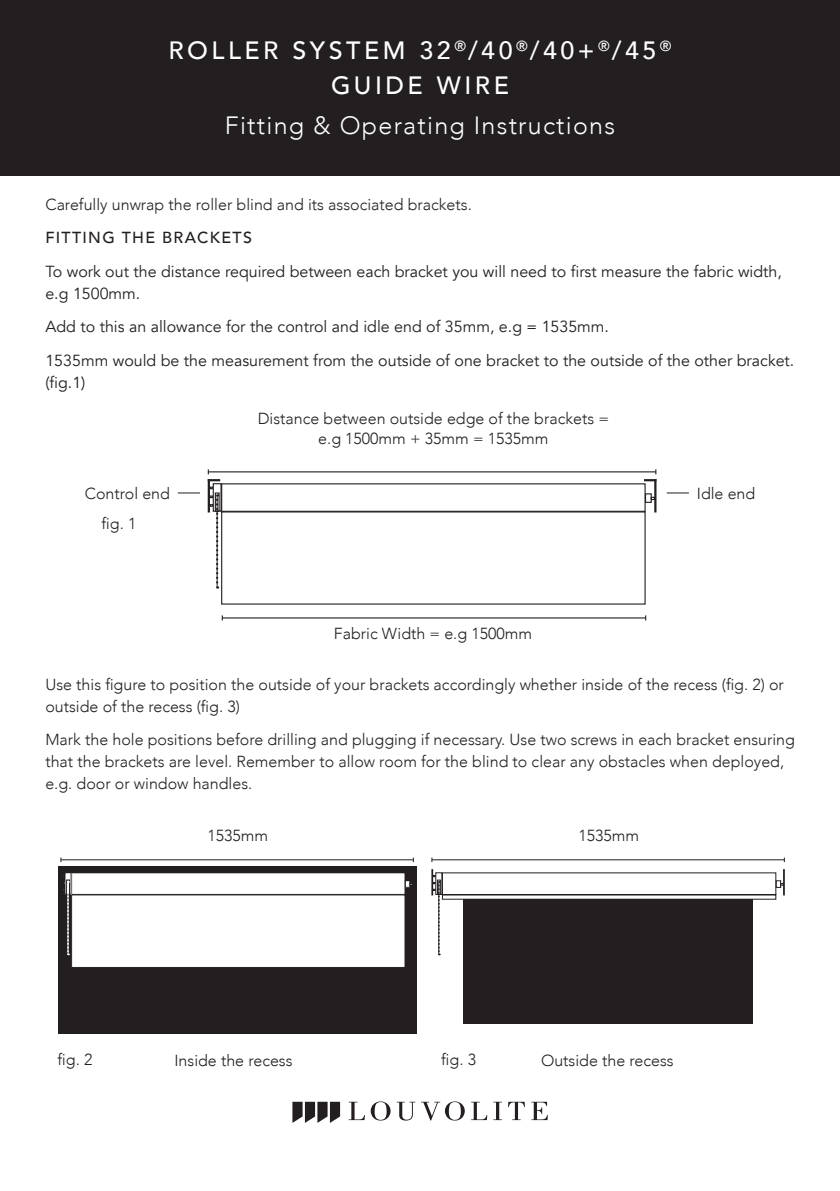
<style>
.page{position:relative;width:840px;height:1191px;background:#fff}
.page>*{position:absolute;margin:0;border:0;box-sizing:border-box;transform-origin:0 0}
.t1{font:500 25px/35.2px "Avenir";letter-spacing:.14em;color:#fff;text-align:center}
.t2{font:300 25px "Avenir";letter-spacing:.05em;color:#fff}
.body_text{font:300 16px/22px "Avenir";color:#231f20}
.t3{font:16px/22px "Avenir";color:#231f20}
.body_text-2{font:500 16px "Avenir";letter-spacing:.08em;color:#231f20}
</style>
<div class="page">
<svg style="left:348px;top:1101px;width:199px;height:19px"></svg>
<svg style="left:292px;top:1101px;width:48px;height:21px"></svg>
<div style="left:0;top:0;width:839px;height:176px;background:#231f20"></div>
<svg style="left:178px;top:492px;width:22px;height:1px"></svg>
<svg style="left:666px;top:492px;width:22px;height:1px"></svg>
<div style="left:221px;top:483px;width:424px;height:29px;border:1px solid #231f20"></div>
<div style="left:644px;top:493px;width:7px;height:10px;border:1px solid #231f20"></div>
<svg style="left:650px;top:497px;width:4px;height:3px"></svg>
<hr style="left:222px;top:617px;width:423px;height:1px;background:#231f20">
<hr style="left:208px;top:471px;width:447px;height:1px;background:#231f20">
<hr style="left:654px;top:479px;width:2px;height:33px;background:#231f20">
<svg style="left:643px;top:469px;width:13px;height:12px"></svg>
<hr style="left:207px;top:479px;width:3px;height:33px;background:#231f20">
<svg style="left:208px;top:469px;width:12px;height:119px"></svg>
<div style="left:58px;top:866px;width:358px;height:167px;background:#231f20"></div>
<div style="left:72px;top:895px;width:333px;height:72px;background:#fff"></div>
<div style="left:71px;top:894px;width:334px;height:74px;border:1px solid #231f20"></div>
<div style="left:72px;top:872px;width:333px;height:22px;background:#fff"></div>
<div style="left:71px;top:872px;width:334px;height:23px;border:1px solid #231f20"></div>
<svg style="left:405px;top:881px;width:7px;height:6px"></svg>
<svg style="left:63px;top:873px;width:7px;height:82px"></svg>
<div style="left:463px;top:899px;width:289px;height:124px;background:#231f20"></div>
<div style="left:441px;top:872px;width:334px;height:23px;border:1px solid #231f20"></div>
<div style="left:435px;top:872px;width:7px;height:23px;border:1px solid #231f20"></div>
<div style="left:437px;top:879px;width:3px;height:16px;border:1px solid #231f20"></div>
<div style="left:775px;top:880px;width:5px;height:8px;border:1px solid #231f20"></div>
<hr style="left:782px;top:869px;width:2px;height:26px;background:#231f20">
<svg style="left:432px;top:875px;width:7px;height:80px"></svg>
<hr style="left:438px;top:882px;width:1px;height:72px;background:#231f20">
<hr style="left:431px;top:869px;width:2px;height:26px;background:#231f20">
<hr style="left:61px;top:859px;width:352px;height:1px;background:#231f20">
<hr style="left:431px;top:859px;width:352px;height:1px;background:#231f20">
<p class="t1" style="left:168px;top:31px;width:504px">ROLLER SYSTEM 32<sup>®</sup>/40<sup>®</sup>/40+<sup>®</sup>/45<sup>®<br></sup>GUIDE WIRE</p>
<p class="t2" style="left:225px;top:111px;width:391px">Fitting &amp; Operating Instructions</p>
<p class="body_text" style="left:45px;top:194px;width:427px">Carefully unwrap the roller blind and its associated brackets.</p>
<p class="body_text-2" style="left:45px;top:224px;width:208px">FITTING THE BRACKETS</p>
<p class="t3" style="left:45px;top:260px;width:737px">To work out the distance required between each bracket you will need to first measure the fabric width, e.g 1500mm.</p>
<p class="t3" style="left:45px;top:316px;width:565px">Add to this an allowance for the control and idle end of 35mm, e.g = 1535mm.</p>
<p class="t3" style="left:45px;top:349px;width:750px">1535mm would be the measurement from the outside of one bracket to the outside of the other bracket. (fig.1)</p>
<p class="body_text" style="left:85px;top:483px;width:87px">Control end</p>
<p class="body_text" style="left:101px;top:512px;width:36px">fig. 1</p>
<p class="body_text" style="left:257px;top:409px;width:352px;line-height:19.2px;text-align:center">Distance between outside edge of the brackets = e.g 1500mm + 35mm = 1535mm</p>
<p class="body_text" style="left:334px;top:622px;width:199px">Fabric Width = e.g 1500mm</p>
<p class="body_text" style="left:696px;top:483px;width:60px">Idle end</p>
<p class="body_text" style="left:45px;top:673px;width:739px">Use this figure to position the outside of your brackets accordingly whether inside of the recess (fig. 2) or outside of the recess (fig. 3)</p>
<p class="body_text" style="left:45px;top:728px;width:750px">Mark the hole positions before drilling and plugging if necessary. Use two screws in each bracket ensuring that the brackets are level. Remember to allow room for the blind to clear any obstacles when deployed, e.g. door or window handles.</p>
<p class="body_text" style="left:207px;top:824px;width:62px">1535mm</p>
<p class="body_text" style="left:578px;top:824px;width:62px">1535mm</p>
<p class="body_text" style="left:58px;top:1049px;width:36px">fig. 2</p>
<p class="body_text" style="left:441px;top:1049px;width:36px">fig. 3</p>
<p class="body_text" style="left:174px;top:1049px;width:119px">Inside the recess</p>
<p class="body_text" style="left:540px;top:1049px;width:134px">Outside the recess</p>
</div>
